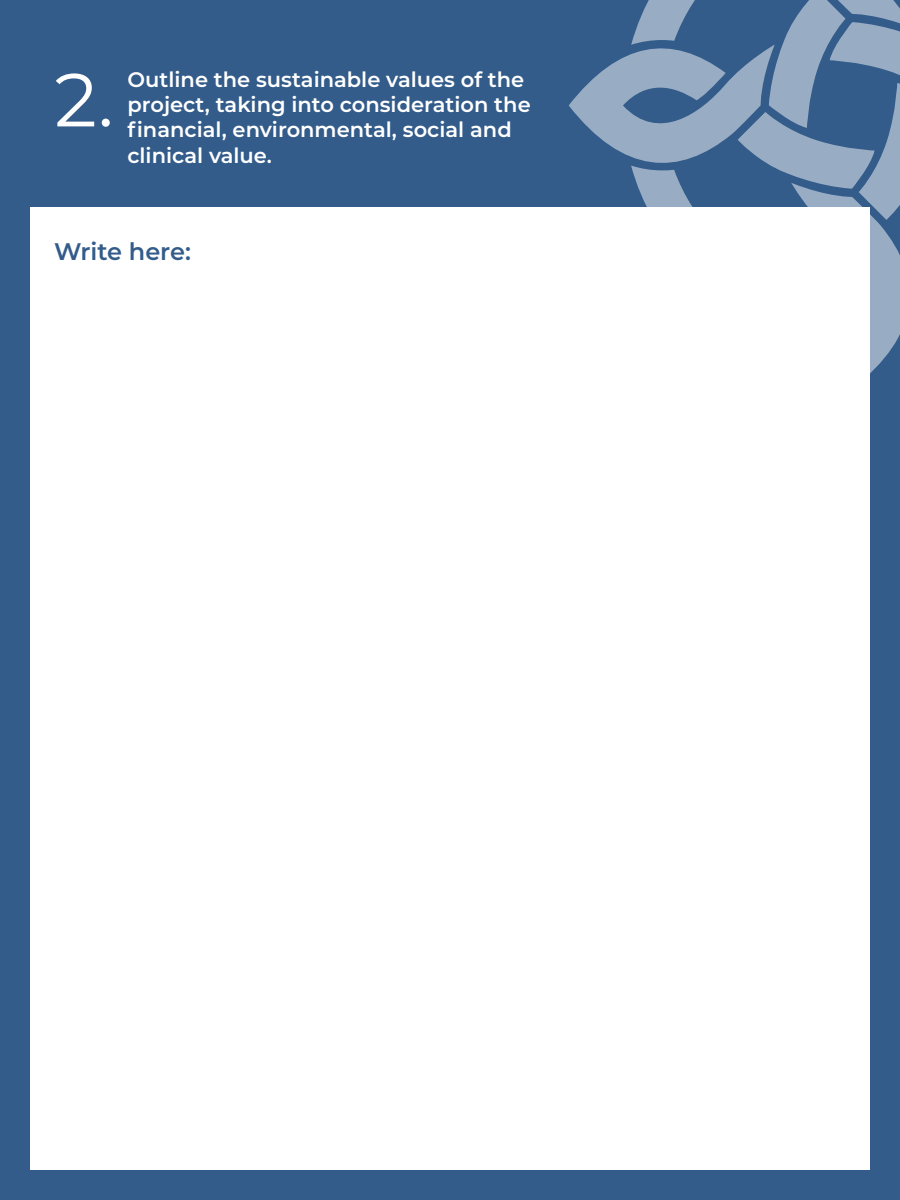
<style>
.page{position:relative;width:900px;height:1200px;background:#fff}
.page>*{position:absolute;margin:0;border:0;box-sizing:border-box;transform-origin:0 0}
.t1{font:75px "Montserrat";color:#fff}
.t2{font:600 24px "Montserrat";letter-spacing:-.005em;color:#335c8a}
.t3{font:600 21px/25.2px "Montserrat";color:#fff}
</style>
<div class="page">
<div style="left:0;top:0;width:900px;height:207px;background:#335c8a"></div>
<div style="left:0;top:183px;width:30px;height:1017px;background:#335c8a"></div>
<div style="left:15px;top:1170px;width:885px;height:30px;background:#335c8a"></div>
<div style="left:870px;top:183px;width:30px;height:1017px;background:#335c8a"></div>
<svg style="left:569px;top:0;width:331px;height:374px"></svg>
<h1 class="t1" style="left:54px;top:48px;width:61px">2.</h1>
<p class="t3" style="left:128px;top:66px;width:405px">Outline the sustainable values of the project, taking into consideration the financial, environmental, social and clinical value.</p>
<p class="t2" style="left:54px;top:235px;width:138px">Write here:</p>
</div>
